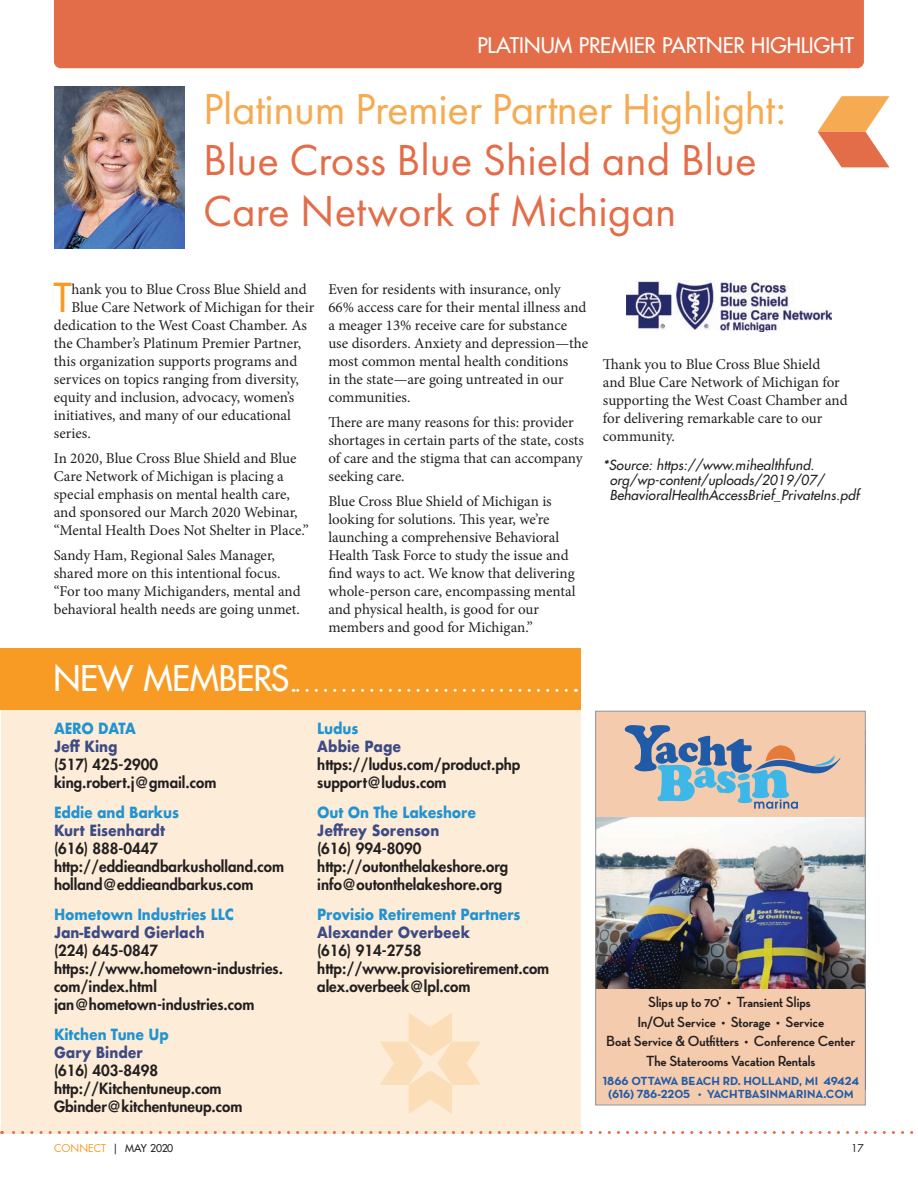
<style>
.page{position:relative;width:918px;height:1188px;background:#fff}
.page>*{position:absolute;margin:0;border:0;box-sizing:border-box;transform-origin:0 0}
.t1{font:45px/51px "Futura PT";color:#e46d49}
.t2{font:45px "Futura PT";letter-spacing:-.01em;color:#f6ab52}
.t3{font:38.85px "Futura";color:#f89b24}
.t4{font:34.5px "Futura";letter-spacing:-.015em;color:#fff}
.t5{font:21px "Futura";letter-spacing:-.005em;color:#fff}
.t6{font:15px/18px "Minion Pro";letter-spacing:-.005em;color:#231f20}
.t7{font:800 15px/18px "Futura";color:#231f20}
.t8{font:700 15px/19.5px "Neutra Disp";color:#231f20;text-align:center}
.t9{font:700 15px "Futura";letter-spacing:-.01em;color:#2193d1;scale:.9 1}
.t10{font:700 15px "Futura";color:#3e4a85;scale:.9 1}
.t11{font:700 15px "Futura";letter-spacing:-.035em;color:#2193d1;scale:.9 1}
.t12{font:italic 13.5px/15px "Futura";letter-spacing:.01em;color:#231f20}
.t13{font:12px/13.5px "Neutra Text Bold Alt";color:#205ba8;text-align:center}
.t14{font:10.5px "Futura";color:#f89b24}
.t15{font:10.5px "Futura";color:#231f20}
.s1{color:#231f20}
</style>
<div class="page">
<div style="left:1px;top:702px;width:579px;height:432px;background:#fdedd8"></div>
<svg style="left:2px;top:1131px;width:912px;height:3px"></svg>
<div style="left:54px;top:0;width:810px;height:68px;background:#e46d49"></div>
<svg style="left:818px;top:96px;width:72px;height:71px"></svg>
<svg style="left:380px;top:1013px;width:101px;height:101px"></svg>
<div style="left:0;top:648px;width:580px;height:62px;background:#f89b24"></div>
<svg style="left:293px;top:689px;width:273px;height:3px"></svg>
<img style="left:598px;top:817px;width:266px;height:172px">
<div style="left:596px;top:989px;width:269px;height:116px;background:#f5cbad"></div>
<div style="left:596px;top:711px;width:269px;height:106px;background:#f5cbad"></div>
<svg style="left:625px;top:725px;width:216px;height:84px"></svg>
<div style="left:596px;top:711px;width:270px;height:394px;border:1px solid #939598"></div>
<img style="left:54px;top:86px;width:131px;height:162px">
<img style="left:626px;top:280px;width:206px;height:52px">
<h3 class="t5" style="left:477px;top:32px;width:378px">PLATINUM PREMIER PARTNER HIGHLIGHT</h3>
<h1 class="t2" style="left:203px;top:83px;width:584px">Platinum Premier Partner Highlight:</h1>
<h1 class="t1" style="left:203px;top:135px;width:555px">Blue Cross Blue Shield and Blue<br>Care Network of Michigan</h1>
<h2 class="t3" style="left:54px;top:274px;width:19px">T</h2>
<p class="t6" style="left:71px;top:281px;width:237px">hank you to Blue Cross Blue Shield and</p>
<p class="t6" style="left:71px;top:299px;width:244px">Blue Care Network of Michigan for their</p>
<p class="t6" style="left:54px;top:317px;width:255px">dedication to the West Coast Chamber. As</p>
<p class="t6" style="left:54px;top:335px;width:249px">the Chamber’s Platinum Premier Partner,</p>
<p class="t6" style="left:54px;top:353px;width:245px">this organization supports programs and</p>
<p class="t6" style="left:54px;top:371px;width:247px">services on topics ranging from diversity,</p>
<p class="t6" style="left:54px;top:389px;width:242px">equity and inclusion, advocacy, women’s</p>
<p class="t6" style="left:54px;top:407px;width:239px">initiatives, and many of our educational</p>
<p class="t6" style="left:54px;top:425px;width:38px">series.</p>
<p class="t6" style="left:54px;top:449px;width:256px">In 2020, Blue Cross Blue Shield and Blue Care Network of Michigan is placing a special emphasis on mental health care, and sponsored our March 2020 Webinar, “Mental Health Does Not Shelter in Place.”</p>
<p class="t6" style="left:54px;top:546px;width:248px">Sandy Ham, Regional Sales Manager, shared more on this intentional focus. “For too many Michiganders, mental and behavioral health needs are going unmet.</p>
<p class="t6" style="left:328px;top:281px;width:261px">Even for residents with insurance, only 66% access care for their mental illness and a meager 13% receive care for substance use disorders. Anxiety and depression—the most common mental health conditions<br>in the state—are going untreated in our communities.</p>
<p class="t6" style="left:328px;top:413px;width:257px">There are many reasons for this: provider shortages in certain parts of the state, costs of care and the stigma that can accompany seeking care.</p>
<p class="t6" style="left:328px;top:492px;width:249px">Blue Cross Blue Shield of Michigan is looking for solutions. This year, we’re launching a comprehensive Behavioral Health Task Force to study the issue and find ways to act. We know that delivering whole-person care, encompassing mental and physical health, is good for our members and good for Michigan.”</p>
<h3 class="t4" style="left:54px;top:657px;width:237px">NEW MEMBERS</h3>
<p class="t11" style="left:54px;top:717px;width:93px">AERO DATA</p>
<p class="t10" style="left:54px;top:735px;width:72px">Jeff King</p>
<p class="t7" style="left:54px;top:755px;width:164px">(517) 425-2900 king.robert.j@gmail.com</p>
<p class="t9" style="left:54px;top:801px;width:140px">Eddie and Barkus</p>
<p class="t10" style="left:54px;top:819px;width:125px">Kurt Eisenhardt</p>
<p class="t7" style="left:54px;top:839px;width:232px">(616) 888-0447 http://eddieandbarkusholland.com holland@eddieandbarkus.com</p>
<p class="t9" style="left:54px;top:903px;width:201px">Hometown Industries LLC</p>
<p class="t10" style="left:54px;top:921px;width:169px">Jan-Edward Gierlach</p>
<p class="t7" style="left:54px;top:941px;width:231px">(224) 645-0847 https://www.hometown-industries. com/index.html jan@hometown-industries.com</p>
<p class="t9" style="left:54px;top:1023px;width:129px">Kitchen Tune Up</p>
<p class="t10" style="left:54px;top:1041px;width:100px">Gary Binder</p>
<p class="t7" style="left:54px;top:1061px;width:190px">(616) 403-8498 http://Kitchentuneup.com<br>Gbinder@kitchentuneup.com</p>
<p class="t9" style="left:317px;top:717px;width:47px">Ludus</p>
<p class="t10" style="left:317px;top:735px;width:95px">Abbie Page</p>
<p class="t7" style="left:317px;top:755px;width:205px">https://ludus.com/product.php support@ludus.com</p>
<p class="t9" style="left:317px;top:801px;width:178px">Out On The Lakeshore</p>
<p class="t10" style="left:317px;top:819px;width:137px">Jeffrey Sorenson</p>
<p class="t7" style="left:317px;top:839px;width:193px">(616) 994-8090 http://outonthelakeshore.org info@outonthelakeshore.org</p>
<p class="t9" style="left:317px;top:903px;width:227px">Provisio Retirement Partners</p>
<p class="t10" style="left:317px;top:921px;width:171px">Alexander Overbeek</p>
<p class="t7" style="left:317px;top:941px;width:234px">(616) 914-2758 http://www.provisioretirement.com alex.overbeek@lpl.com</p>
<p class="t6" style="left:603px;top:356px;width:246px">Thank you to Blue Cross Blue Shield<br>and Blue Care Network of Michigan for supporting the West Coast Chamber and for delivering remarkable care to our community.</p>
<p class="t12" style="left:610px;top:457px;width:251px;text-indent:-7px">*Source: https://www.mihealthfund. org/wp-content/uploads/2019/07/<br>BehavioralHealthAccessBrief_PrivateIns.pdf</p>
<p class="t8" style="left:606px;top:993px;width:251px">Slips up to 70’ • Transient Slips<br>In/Out Service • Storage • Service<br>Boat Service &amp; Outfitters • Conference Center The Staterooms Vacation Rentals</p>
<p class="t13" style="left:603px;top:1074px;width:258px">1866 OTTAWA BEACH RD. HOLLAND, MI 49424 (616) 786-2205 • YACHTBASINMARINA.COM</p>
<p class="t14" style="left:54px;top:1142px;width:121px">CONNECT <span class="s1">|</span> <span class="s1">MAY 2020</span></p>
<p class="t15" style="left:851px;top:1142px;width:14px">17</p>
</div>
